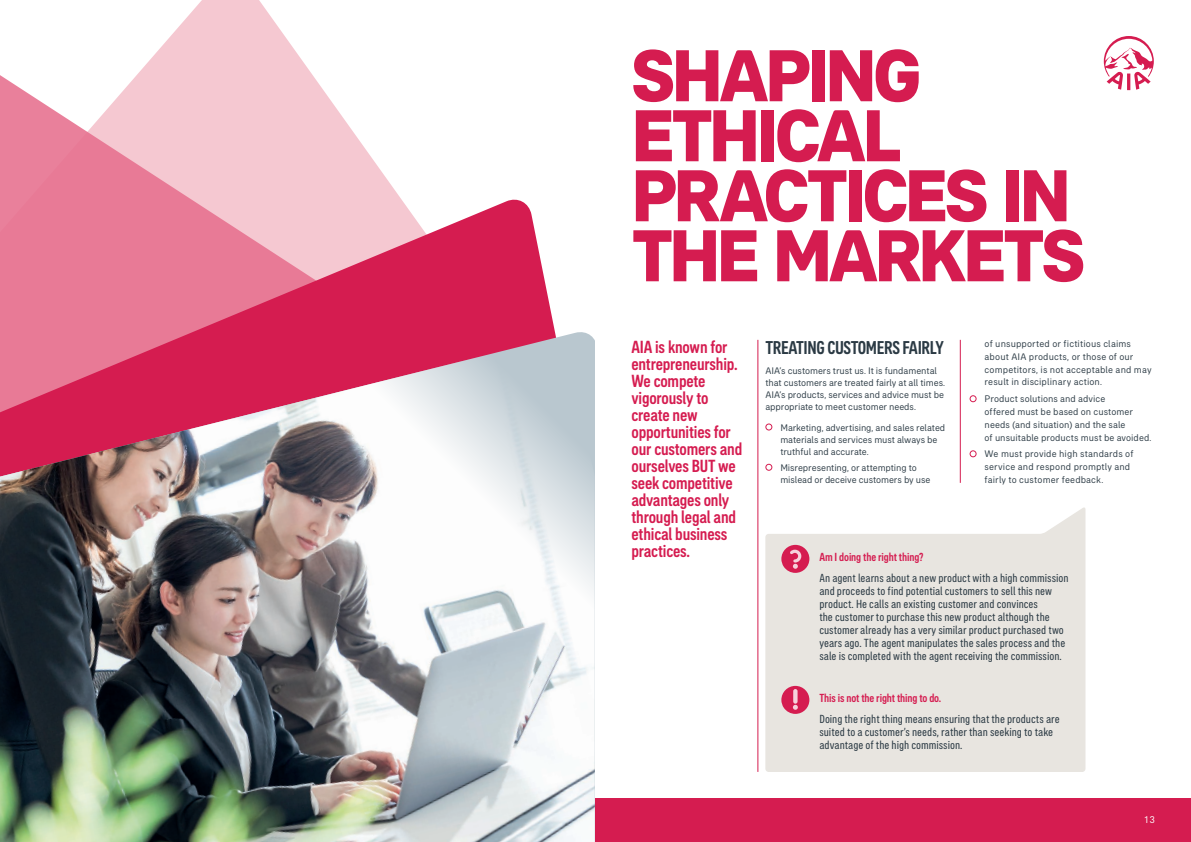
<style>
.page{position:relative;width:1191px;height:842px;background:#fff}
.page>*{position:absolute;margin:0;border:0;box-sizing:border-box;transform-origin:0 0}
.t1{font:800 75px/60px "AIA Everest";letter-spacing:-.05em;color:#d51c50}
.t2{font:500 condensed 19px "AIA Everest";letter-spacing:-.02em;color:#2b3a44}
.t3{font:500 condensed 18px/17px "AIA Everest";letter-spacing:-.01em;color:#d51c50}
.t4{font:condensed 12px/13px "AIA Everest";color:#2b3a44}
.t5{font:500 condensed 12px "AIA Everest";letter-spacing:-.01em;color:#d51c50}
.t6{font:10px "AIA Everest";color:#fff}
.t7{font:9.8px/12.8px "AIA Everest";color:#2b3a44}
</style>
<div class="page">
<div style="left:0;top:798px;width:1191px;height:43px;background:#d51c50"></div>
<svg style="left:1103px;top:36px;width:50px;height:54px"></svg>
<svg style="left:765px;top:507px;width:320px;height:265px;background:#eae7e3"></svg>
<div style="left:765px;top:423px;width:7px;height:7px;border:1px solid #d51c50;border-radius:50%"></div>
<div style="left:765px;top:464px;width:7px;height:7px;border:1px solid #d51c50;border-radius:50%"></div>
<div style="left:969px;top:395px;width:7px;height:7px;border:1px solid #d51c50;border-radius:50%"></div>
<div style="left:969px;top:450px;width:7px;height:7px;border:1px solid #d51c50;border-radius:50%"></div>
<svg style="left:781px;top:686px;width:28px;height:28px"></svg>
<svg style="left:781px;top:545px;width:28px;height:28px"></svg>
<hr style="left:757px;top:340px;width:1px;height:432px;background:#d51c50">
<hr style="left:960px;top:340px;width:1px;height:143px;background:#d51c50">
<svg style="left:178px;top:0;width:101px;height:28px;fill:#f5c8d1"></svg>
<svg style="left:0;top:28px;width:400px;height:169px;fill:#f5c8d1"></svg>
<svg style="left:0;top:197px;width:555px;height:133px;background:#e46e8d"></svg>
<img style="left:0;top:332px;width:595px;height:510px">
<h1 class="t1" style="left:631px;top:44px;width:455px">SHAPING<br>ETHICAL<br>PRACTICES IN<br>THE MARKETS</h1>
<h3 class="t3" style="left:631px;top:338px;width:112px">AIA is known for entrepreneurship.<br>We compete vigorously to create new opportunities for our customers and ourselves BUT we seek competitive advantages only through legal and ethical business practices.</h3>
<h2 class="t2" style="left:765px;top:337px;width:180px">TREATING CUSTOMERS FAIRLY</h2>
<p class="t7" style="left:765px;top:365px;width:181px;line-height:12.1px">AIA’s customers trust us. It is fundamental that customers are treated fairly at all times.<br>AIA’s products, services and advice must be appropriate to meet customer needs.</p>
<p class="t7" style="left:780px;top:421px;width:166px;line-height:12.1px">Marketing, advertising, and sales related materials and services must always be truthful and accurate.</p>
<p class="t7" style="left:780px;top:461px;width:152px;line-height:12.1px">Misrepresenting, or attempting to mislead or deceive customers by use</p>
<p class="t7" style="left:984px;top:337px;width:168px">of unsupported or fictitious claims about AIA products, or those of our competitors, is not acceptable and may result in disciplinary action.</p>
<p class="t7" style="left:984px;top:392px;width:168px">Product solutions and advice<br>offered must be based on customer needs (and situation) and the sale<br>of unsuitable products must be avoided.</p>
<p class="t7" style="left:984px;top:447px;width:150px">We must provide high standards of service and respond promptly and fairly to customer feedback.</p>
<p class="t5" style="left:819px;top:550px;width:106px">Am I doing the right thing?</p>
<p class="t4" style="left:819px;top:571px;width:251px">An agent learns about a new product with a high commission and proceeds to find potential customers to sell this new product. He calls an existing customer and convinces<br>the customer to purchase this new product although the customer already has a very similar product purchased two years ago. The agent manipulates the sales process and the sale is completed with the agent receiving the commission.</p>
<p class="t5" style="left:819px;top:691px;width:123px">This is not the right thing to do.</p>
<p class="t4" style="left:819px;top:712px;width:242px">Doing the right thing means ensuring that the products are suited to a customer’s needs, rather than seeking to take advantage of the high commission.</p>
<p class="t6" style="left:1143px;top:813px;width:13px">13</p>
</div>
